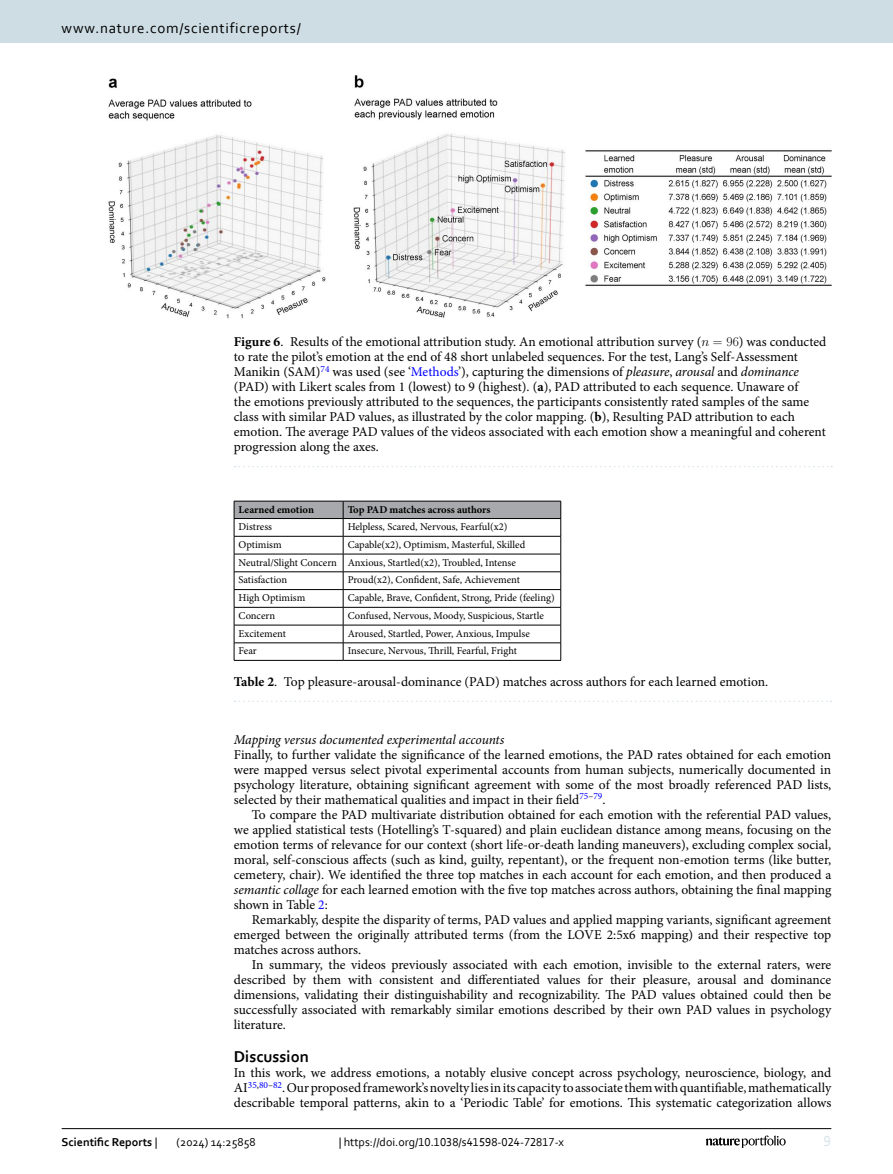
<style>
.page{position:relative;width:893px;height:1174px;background:#fff}
.page>*{position:absolute;margin:0;border:0;box-sizing:border-box;transform-origin:0 0}
.Head_1{font:700 16.5px "Corbel";color:#000}
.t1{font:15px "Corbel";letter-spacing:.05em;color:#000}
.t2{font:15px "Corbel";color:#d9e4eb}
.Body_Text_Indent{font:13.5px/15px "Minion Pro";letter-spacing:-.005em;color:#000;text-align:justify}
.Figure_Caption{font:13.5px/15px "Minion Pro";color:#000}
.Body_Text{font:13.5px/15px "Minion Pro";color:#000;text-align:justify}
.Table_Caption{font:13.5px "Minion Pro";letter-spacing:-.005em;color:#000}
.Head_3{font:italic 13.5px "Minion Pro";letter-spacing:-.005em;color:#000}
.t3{font:12px "Corbel";color:#000}
.t4{font:700 12px "Corbel";color:#000}
.Table_Body{font:10.5px "Minion Pro";color:#000}
.Table_Head{font:700 10.5px "Minion Pro";color:#000}
.s1{font-weight:700}
.s2{font-family:"CMMI12"}
.s3{font-family:"CMR17"}
.s4{color:#00f}
.s5{font-style:italic}
.s6{font-weight:400}
</style>
<div class="page">
<svg style="left:234px;top:501px;width:327px;height:159px"></svg>
<hr style="left:343px;top:660px;width:218px;height:1px;background:#000">
<hr style="left:234px;top:660px;width:109px;height:1px;background:#000">
<svg style="left:235px;top:700px;width:597px;height:2px"></svg>
<img style="left:109px;top:76px;width:722px;height:242px">
<svg style="left:235px;top:466px;width:597px;height:1px"></svg>
<hr style="left:62px;top:1128px;width:769px;height:1px;background:#000">
<svg style="left:706px;top:1135px;width:80px;height:12px"></svg>
<div style="left:0;top:0;width:893px;height:43px;background:#cedde4"></div>
<p class="t1" style="left:62px;top:18px;width:241px">www.nature.com/scientificreports/</p>
<p class="Figure_Caption" style="left:234px;top:334px;width:594px"><span class="s1">Figure 6</span>. Results of the emotional attribution study. An emotional attribution survey (<span class="s2">n</span> <span class="s3">= 96</span>) was conducted to rate the pilot’s emotion at the end of 48 short unlabeled sequences. For the test, Lang’s Self-Assessment Manikin (SAM)<sup>74</sup> was used (see ‘<span class="s4">Methods</span>’), capturing the dimensions of <span class="s5">pleasure</span>, <span class="s5">arousal</span> and <span class="s5">dominance </span>(PAD) with Likert scales from 1 (lowest) to 9 (highest). (<span class="s1">a</span>), PAD attributed to each sequence. Unaware of<br>the emotions previously attributed to the sequences, the participants consistently rated samples of the same class with similar PAD values, as illustrated by the color mapping. (<span class="s1">b</span>), Resulting PAD attribution to each emotion. The average PAD values of the videos associated with each emotion show a meaningful and coherent progression along the axes.</p>
<p class="Table_Head" style="left:239px;top:502px;width:77px">Learned emotion</p>
<p class="Table_Head" style="left:348px;top:502px;width:144px">Top PAD matches across authors</p>
<p class="Table_Body" style="left:239px;top:519px;width:35px">Distress</p>
<p class="Table_Body" style="left:348px;top:519px;width:161px">Helpless, Scared, Nervous, Fearful(x2)</p>
<p class="Table_Body" style="left:239px;top:537px;width:45px">Optimism</p>
<p class="Table_Body" style="left:348px;top:537px;width:179px">Capable(x2), Optimism, Masterful, Skilled</p>
<p class="Table_Body" style="left:239px;top:555px;width:100px">Neutral/Slight Concern</p>
<p class="Table_Body" style="left:348px;top:555px;width:170px">Anxious, Startled(x2), Troubled, Intense</p>
<p class="Table_Body" style="left:239px;top:573px;width:50px">Satisfaction</p>
<p class="Table_Body" style="left:348px;top:573px;width:174px">Proud(x2), Confident, Safe, Achievement</p>
<p class="Table_Body" style="left:239px;top:591px;width:68px">High Optimism</p>
<p class="Table_Body" style="left:348px;top:591px;width:208px">Capable, Brave, Confident, Strong, Pride (feeling)</p>
<p class="Table_Body" style="left:239px;top:608px;width:38px">Concern</p>
<p class="Table_Body" style="left:348px;top:608px;width:198px">Confused, Nervous, Moody, Suspicious, Startle</p>
<p class="Table_Body" style="left:239px;top:626px;width:49px">Excitement</p>
<p class="Table_Body" style="left:348px;top:626px;width:184px">Aroused, Startled, Power, Anxious, Impulse</p>
<p class="Table_Body" style="left:239px;top:644px;width:20px">Fear</p>
<p class="Table_Body" style="left:348px;top:644px;width:171px">Insecure, Nervous, Thrill, Fearful, Fright</p>
<p class="Table_Caption" style="left:234px;top:673px;width:536px"><span class="s1">Table 2</span>. Top pleasure-arousal-dominance (PAD) matches across authors for each learned emotion.</p>
<p class="Head_3" style="left:234px;top:730px;width:272px">Mapping versus documented experimental accounts</p>
<p class="Body_Text" style="left:234px;top:747px;width:599px">Finally, to further validate the significance of the learned emotions, the PAD rates obtained for each emotion were mapped versus select pivotal experimental accounts from human subjects, numerically documented in psychology literature, obtaining significant agreement with some of the most broadly referenced PAD lists, selected by their mathematical qualities and impact in their field<sup>75</sup><sup>–</sup><sup>79</sup>.</p>
<p class="Body_Text_Indent" style="left:234px;top:807px;width:599px;text-indent:18px">To compare the PAD multivariate distribution obtained for each emotion with the referential PAD values, we applied statistical tests (Hotelling’s T-squared) and plain euclidean distance among means, focusing on the emotion terms of relevance for our context (short life-or-death landing maneuvers), excluding complex social, moral, self-conscious affects (such as kind, guilty, repentant), or the frequent non-emotion terms (like butter, cemetery, chair). We identified the three top matches in each account for each emotion, and then produced a <span class="s5">semantic collage</span> for each learned emotion with the five top matches across authors, obtaining the final mapping shown in Table <span class="s4">2</span>:</p>
<p class="Body_Text_Indent" style="left:234px;top:912px;width:599px;text-indent:18px">Remarkably, despite the disparity of terms, PAD values and applied mapping variants, significant agreement emerged between the originally attributed terms (from the LOVE 2:5x6 mapping) and their respective top matches across authors.</p>
<p class="Body_Text_Indent" style="left:234px;top:957px;width:599px;text-indent:18px">In summary, the videos previously associated with each emotion, invisible to the external raters, were described by them with consistent and differentiated values for their pleasure, arousal and dominance dimensions, validating their distinguishability and recognizability. The PAD values obtained could then be successfully associated with remarkably similar emotions described by their own PAD values in psychology literature.</p>
<p class="Head_1" style="left:234px;top:1046px;width:77px">Discussion</p>
<p class="Body_Text" style="left:234px;top:1065px;width:599px">In this work, we address emotions, a notably elusive concept across psychology, neuroscience, biology, and AI<sup>35</sup><sup>,</sup><sup>80</sup><sup>–</sup><sup>82</sup>. Our proposed framework’s novelty lies in its capacity to associate them with quantifiable, mathematically describable temporal patterns, akin to a ‘Periodic Table’ for emotions. This systematic categorization allows</p>
<p class="t4" style="left:62px;top:1134px;width:97px">Scientific Reports <span class="s6">|</span></p>
<p class="t3" style="left:177px;top:1134px;width:80px">(2024) 14:25858</p>
<p class="t3" style="left:339px;top:1134px;width:227px">| https://doi.org/10.1038/s41598-024-72817-x</p>
<p class="t2" style="left:824px;top:1132px;width:9px">9</p>
</div>
